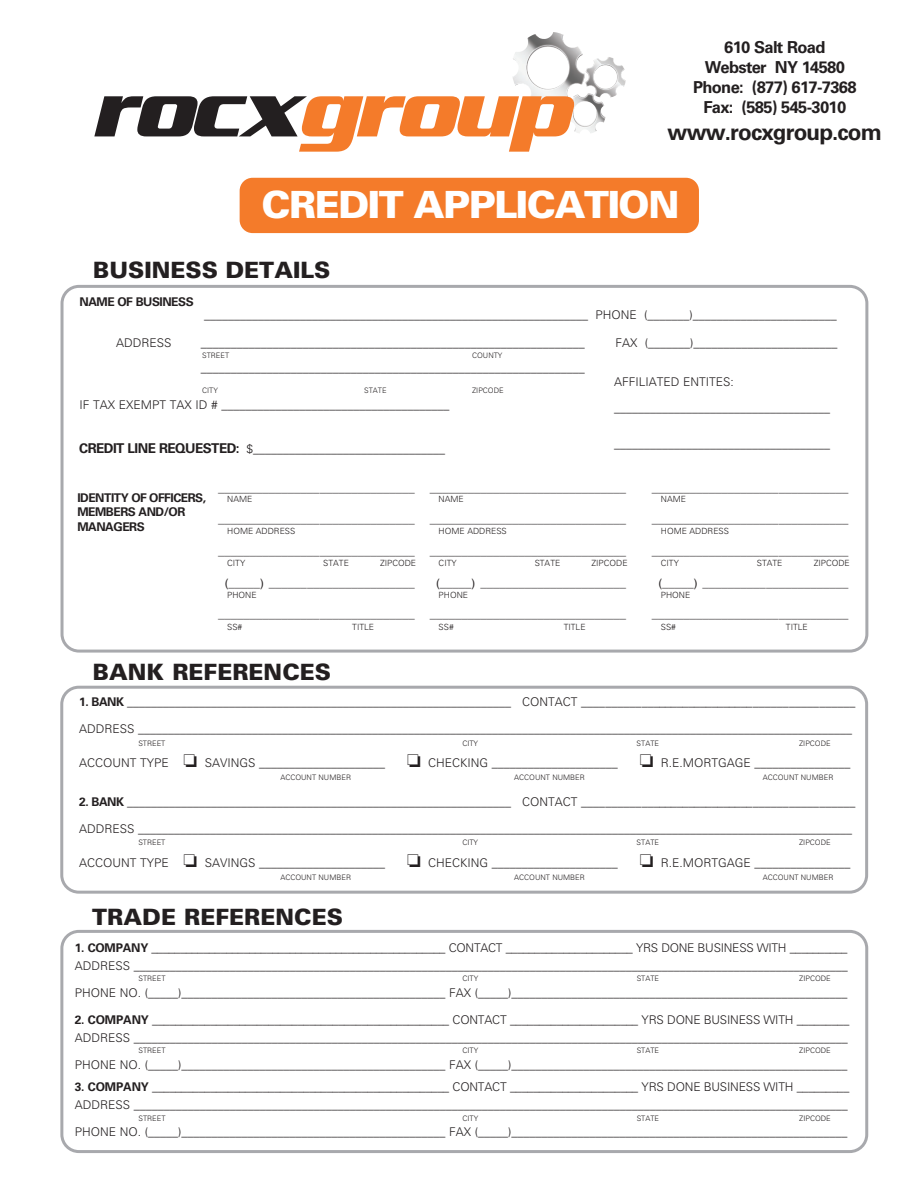
<style>
.page{position:relative;width:918px;height:1188px;background:#fff}
.page>*{position:absolute;margin:0;border:0;box-sizing:border-box;transform-origin:0 0}
.t1{font:italic 85.5px "Serpentine Sans ICG Bold";letter-spacing:-.04em;color:#f47b2a}
.t2{font:900 37.5px "Univers LT Std";letter-spacing:-.04em;color:#fff}
.t3{font:900 22.5px "Univers LT Std";color:#231f20}
.t4{font:700 22.5px "Univers LT Std";letter-spacing:-.04em;color:#231f20}
.t5{font:700 16.5px/19.8px "Univers LT Std";letter-spacing:-.04em;color:#231f20;text-align:center}
.t6{font:300 12px/18px "Univers LT Std";color:#231f20}
.t7{font:300 12px/18px "Univers LT Std";letter-spacing:-.02em;color:#231f20}
.t8{font:700 12px/14.4px "Univers LT Std";letter-spacing:-.04em;color:#231f20}
.t9{font:11.4px "Helvetica";color:#231f20}
.t10{font:300 8.55px "Univers LT Std";color:#231f20}
.t11{font:300 7.5px "Univers LT Std";color:#231f20}
.s1{color:#231f20}
.s2{font-weight:700;font-size:13.5px}
.s3{font-weight:700}
</style>
<div class="page">
<div style="left:60px;top:686px;width:808px;height:208px;border:3px solid #a8a9ad;border-radius:17px"></div>
<div style="left:61px;top:285px;width:807px;height:368px;border:3px solid #a8a9ad;border-radius:17px"></div>
<div style="left:240px;top:178px;width:459px;height:55px;background:#f47b2a;border-radius:13px"></div>
<div style="left:60px;top:930px;width:808px;height:223px;border:3px solid #a8a9ad;border-radius:17px"></div>
<img style="left:513px;top:33px;width:40px;height:71px">
<h1 class="t1" style="left:91px;top:60px;width:480px"><span class="s1">rocx</span>group</h1>
<h3 class="t5" style="left:693px;top:38px;width:165px">610 Salt Road<br>Webster NY 14580<br>Phone: (877) 617-7368<br>Fax: (585) 545-3010</h3>
<h3 class="t4" style="left:668px;top:119px;width:216px">www.rocxgroup.com</h3>
<h2 class="t2" style="left:261px;top:181px;width:420px">CREDIT APPLICATION</h2>
<h3 class="t3" style="left:93px;top:256px;width:239px">BUSINESS DETAILS</h3>
<p class="t8" style="left:80px;top:294px;width:116px">NAME OF BUSINESS</p>
<p class="t6" style="left:204px;top:305px;width:634px">________________________________________________________________ PHONE (_______)________________________</p>
<p class="t6" style="left:116px;top:334px;width:57px">ADDRESS</p>
<p class="t6" style="left:201px;top:334px;width:386px">________________________________________________________________</p>
<p class="t6" style="left:616px;top:334px;width:224px">FAX (_______)________________________</p>
<p class="t6" style="left:201px;top:359px;width:385px">________________________________________________________________</p>
<p class="t6" style="left:80px;top:396px;width:372px">IF TAX EXEMPT TAX ID # ______________________________________</p>
<p class="t11" style="left:202px;top:351px;width:29px">STREET</p>
<p class="t11" style="left:472px;top:351px;width:32px">COUNTY</p>
<p class="t11" style="left:202px;top:386px;width:17px">CITY</p>
<p class="t11" style="left:364px;top:386px;width:24px">STATE</p>
<p class="t11" style="left:472px;top:386px;width:33px">ZIPCODE</p>
<p class="t6" style="left:614px;top:369px;width:217px;line-height:25.5px">AFFILIATED ENTITES: ____________________________________</p>
<p class="t6" style="left:614px;top:434px;width:217px">____________________________________</p>
<p class="t6" style="left:79px;top:440px;width:367px"><span class="s2">CREDIT LINE REQUESTED:</span> $________________________________</p>
<p class="t8" style="left:77px;top:491px;width:130px">IDENTITY OF OFFICERS,<br>MEMBERS AND/OR<br>MANAGERS</p>
<p class="t9" style="left:218px;top:479px;width:198px">_______________________________</p>
<p class="t9" style="left:218px;top:511px;width:198px">_______________________________</p>
<p class="t9" style="left:218px;top:542px;width:198px">_______________________________</p>
<p class="t9" style="left:225px;top:574px;width:192px">(_____) _______________________</p>
<p class="t9" style="left:218px;top:605px;width:198px">_______________________________</p>
<p class="t10" style="left:227px;top:494px;width:27px">NAME</p>
<p class="t10" style="left:227px;top:526px;width:70px">HOME ADDRESS</p>
<p class="t10" style="left:227px;top:558px;width:20px">CITY</p>
<p class="t10" style="left:323px;top:558px;width:27px">STATE</p>
<p class="t10" style="left:380px;top:558px;width:38px">ZIPCODE</p>
<p class="t10" style="left:227px;top:590px;width:31px">PHONE</p>
<p class="t10" style="left:227px;top:622px;width:17px">SS#</p>
<p class="t10" style="left:352px;top:622px;width:23px">TITLE</p>
<p class="t9" style="left:430px;top:479px;width:198px">_______________________________</p>
<p class="t9" style="left:430px;top:511px;width:198px">_______________________________</p>
<p class="t9" style="left:430px;top:542px;width:198px">_______________________________</p>
<p class="t9" style="left:436px;top:574px;width:192px">(_____) _______________________</p>
<p class="t9" style="left:430px;top:606px;width:198px">_______________________________</p>
<p class="t10" style="left:439px;top:494px;width:27px">NAME</p>
<p class="t10" style="left:439px;top:526px;width:70px">HOME ADDRESS</p>
<p class="t10" style="left:439px;top:558px;width:20px">CITY</p>
<p class="t10" style="left:535px;top:558px;width:27px">STATE</p>
<p class="t10" style="left:592px;top:558px;width:38px">ZIPCODE</p>
<p class="t10" style="left:439px;top:590px;width:31px">PHONE</p>
<p class="t10" style="left:439px;top:622px;width:17px">SS#</p>
<p class="t10" style="left:564px;top:622px;width:23px">TITLE</p>
<p class="t9" style="left:652px;top:479px;width:198px">_______________________________</p>
<p class="t9" style="left:652px;top:511px;width:198px">_______________________________</p>
<p class="t9" style="left:652px;top:542px;width:198px">_______________________________</p>
<p class="t9" style="left:658px;top:574px;width:192px">(_____) _______________________</p>
<p class="t9" style="left:652px;top:606px;width:198px">_______________________________</p>
<p class="t10" style="left:661px;top:494px;width:27px">NAME</p>
<p class="t10" style="left:661px;top:526px;width:70px">HOME ADDRESS</p>
<p class="t10" style="left:661px;top:558px;width:20px">CITY</p>
<p class="t10" style="left:757px;top:558px;width:27px">STATE</p>
<p class="t10" style="left:814px;top:558px;width:38px">ZIPCODE</p>
<p class="t10" style="left:661px;top:590px;width:31px">PHONE</p>
<p class="t10" style="left:661px;top:622px;width:17px">SS#</p>
<p class="t10" style="left:786px;top:622px;width:23px">TITLE</p>
<h3 class="t3" style="left:93px;top:658px;width:240px">BANK REFERENCES</h3>
<p class="t6" style="left:79px;top:693px;width:778px"><span class="s3">1. BANK</span> ________________________________________________________________ CONTACT ______________________________________________</p>
<p class="t6" style="left:79px;top:720px;width:775px">ADDRESS _______________________________________________________________________________________________________________________</p>
<p class="t6" style="left:79px;top:754px;width:773px">ACCOUNT TYPE □ SAVINGS _____________________ □ CHECKING _____________________ □ R.E.MORTGAGE ________________</p>
<p class="t11" style="left:280px;top:773px;width:72px">ACCOUNT NUMBER</p>
<p class="t11" style="left:514px;top:773px;width:72px">ACCOUNT NUMBER</p>
<p class="t11" style="left:763px;top:773px;width:72px">ACCOUNT NUMBER</p>
<p class="t11" style="left:138px;top:739px;width:29px">STREET</p>
<p class="t11" style="left:462px;top:739px;width:17px">CITY</p>
<p class="t11" style="left:637px;top:739px;width:24px">STATE</p>
<p class="t11" style="left:799px;top:739px;width:33px">ZIPCODE</p>
<p class="t6" style="left:79px;top:792px;width:778px"><span class="s3">2. BANK</span> ________________________________________________________________ CONTACT ______________________________________________</p>
<p class="t6" style="left:79px;top:819px;width:775px">ADDRESS _______________________________________________________________________________________________________________________</p>
<p class="t6" style="left:79px;top:854px;width:773px">ACCOUNT TYPE □ SAVINGS _____________________ □ CHECKING _____________________ □ R.E.MORTGAGE ________________</p>
<p class="t11" style="left:138px;top:838px;width:29px">STREET</p>
<p class="t11" style="left:462px;top:838px;width:17px">CITY</p>
<p class="t11" style="left:637px;top:838px;width:24px">STATE</p>
<p class="t11" style="left:799px;top:838px;width:33px">ZIPCODE</p>
<p class="t11" style="left:280px;top:873px;width:72px">ACCOUNT NUMBER</p>
<p class="t11" style="left:514px;top:873px;width:72px">ACCOUNT NUMBER</p>
<p class="t11" style="left:763px;top:873px;width:72px">ACCOUNT NUMBER</p>
<h3 class="t3" style="left:92px;top:902px;width:252px">TRADE REFERENCES</h3>
<p class="t7" style="left:75px;top:939px;width:775px"><span class="s3">1. COMPANY</span> ___________________________________________________ CONTACT ______________________ YRS DONE BUSINESS WITH __________<br>ADDRESS _______________________________________________________________________________________________________________________</p>
<p class="t6" style="left:75px;top:984px;width:774px">PHONE NO. (_____)____________________________________________ FAX (_____)________________________________________________________</p>
<p class="t6" style="left:75px;top:1011px;width:776px"><span class="s3">2. COMPANY</span> ___________________________________________________ CONTACT ______________________ YRS DONE BUSINESS WITH _________<br>ADDRESS _______________________________________________________________________________________________________________________</p>
<p class="t6" style="left:75px;top:1056px;width:774px">PHONE NO. (_____)____________________________________________ FAX (_____)________________________________________________________</p>
<p class="t6" style="left:75px;top:1078px;width:776px"><span class="s3">3. COMPANY</span> ___________________________________________________ CONTACT ______________________ YRS DONE BUSINESS WITH _________<br>ADDRESS _______________________________________________________________________________________________________________________</p>
<p class="t6" style="left:75px;top:1123px;width:774px">PHONE NO. (_____)____________________________________________ FAX (_____)________________________________________________________</p>
<p class="t11" style="left:138px;top:974px;width:29px">STREET</p>
<p class="t11" style="left:462px;top:974px;width:17px">CITY</p>
<p class="t11" style="left:637px;top:974px;width:24px">STATE</p>
<p class="t11" style="left:799px;top:974px;width:33px">ZIPCODE</p>
<p class="t11" style="left:138px;top:1046px;width:29px">STREET</p>
<p class="t11" style="left:462px;top:1046px;width:17px">CITY</p>
<p class="t11" style="left:637px;top:1046px;width:24px">STATE</p>
<p class="t11" style="left:799px;top:1046px;width:33px">ZIPCODE</p>
<p class="t11" style="left:138px;top:1114px;width:29px">STREET</p>
<p class="t11" style="left:462px;top:1114px;width:17px">CITY</p>
<p class="t11" style="left:637px;top:1114px;width:24px">STATE</p>
<p class="t11" style="left:799px;top:1114px;width:33px">ZIPCODE</p>
</div>
